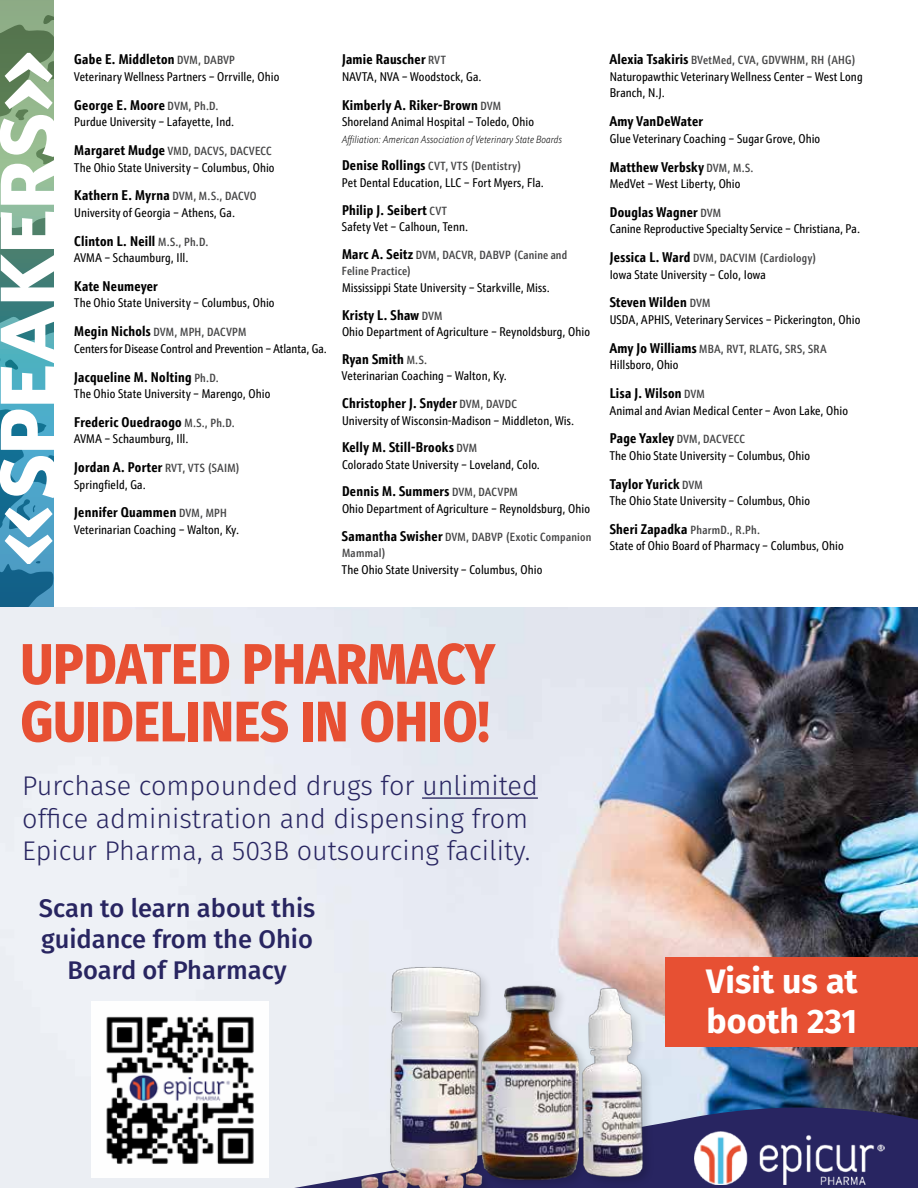
<style>
.page{position:relative;width:918px;height:1188px;background:#fff}
.page>*{position:absolute;margin:0;border:0;box-sizing:border-box;transform-origin:0 0}
.t1{font:900 81px "Schnebel Sans ME";letter-spacing:-.015em;color:#fff}
.t2{font:800 57.15px/57.6px "Fira Sans";color:#e75033;scale:.88 1}
.t3{font:700 33.9px/40.7px "Fira Sans";color:#fff}
.t4{font:300 27px/32.4px "Fira Sans";color:#282561}
.t5{font:500 25.5px/30.6px "Fira Sans";color:#282561;text-align:center}
.t6{font:700 14.25px "Schnebel Sans Pro Comp";letter-spacing:.02em;color:#000}
.t7{font:12.75px/16.5px "Schnebel Sans Pro Comp";letter-spacing:.01em;color:#000}
.t8{font:500 12px/16.5px "Schnebel Sans Pro Comp";letter-spacing:.025em;color:#464647}
.t9{font:italic 100 10.5px "Schnebel Sans Pro Comp";letter-spacing:.01em;color:#000}
.s1{font-weight:500;font-size:12px;color:#464647}
.s2{font-weight:700;font-size:14.25px;color:#000}
</style>
<div class="page">
<svg style="left:0;top:391px;width:54px;height:217px;background:#4998b8"></svg>
<svg style="left:0;top:0;width:54px;height:384px;background:#71a28d"></svg>
<img style="left:0;top:608px;width:918px;height:465px">
<hr style="left:422px;top:797px;width:116px;height:2px;background:#282561">
<img style="left:92px;top:1002px;width:177px;height:71px">
<svg style="left:0;top:1073px;width:918px;height:115px"></svg>
<img style="left:695px;top:1132px;width:190px;height:53px">
<div style="left:358px;top:965px;width:297px;height:223px;background:#000;opacity:.17"></div>
<img style="left:360px;top:960px;width:286px;height:228px">
<div style="left:665px;top:957px;width:253px;height:90px;background:#e75033"></div>
<h1 class="t1" style="left:-44px;top:499px;width:387px;rotate:-90deg">SPEAKERS</h1>
<p class="t6" style="left:74px;top:50px;width:162px">Gabe E. Middleton <span class="s1">DVM, DABVP</span></p>
<p class="t7" style="left:74px;top:68px;width:207px">Veterinary Wellness Partners – Orrville, Ohio</p>
<p class="t6" style="left:74px;top:96px;width:146px">George E. Moore <span class="s1">DVM, Ph.D.</span></p>
<p class="t7" style="left:74px;top:113px;width:162px">Purdue University – Lafayette, Ind.</p>
<p class="t8" style="left:74px;top:142px;width:199px"><span class="s2">Margaret Mudge</span> VMD, DACVS, DACVECC</p>
<p class="t7" style="left:74px;top:159px;width:202px">The Ohio State University – Columbus, Ohio</p>
<p class="t6" style="left:74px;top:186px;width:184px">Kathern E. Myrna <span class="s1">DVM, M.S., DACVO</span></p>
<p class="t7" style="left:74px;top:204px;width:162px">University of Georgia – Athens, Ga.</p>
<p class="t6" style="left:74px;top:231px;width:136px">Clinton L. Neill <span class="s1">M.S., Ph.D.</span></p>
<p class="t7" style="left:74px;top:249px;width:116px">AVMA – Schaumburg, Ill.</p>
<p class="t6" style="left:74px;top:277px;width:85px">Kate Neumeyer</p>
<p class="t7" style="left:74px;top:295px;width:202px">The Ohio State University – Columbus, Ohio</p>
<p class="t8" style="left:74px;top:324px;width:174px"><span class="s2">Megin Nichols</span> DVM, MPH, DACVPM</p>
<p class="t7" style="left:74px;top:340px;width:254px">Centers for Disease Control and Prevention – Atlanta, Ga.</p>
<p class="t6" style="left:74px;top:367px;width:146px">Jacqueline M. Nolting <span class="s1">Ph.D.</span></p>
<p class="t7" style="left:74px;top:385px;width:198px">The Ohio State University – Marengo, Ohio</p>
<p class="t6" style="left:74px;top:413px;width:162px">Frederic Ouedraogo <span class="s1">M.S., Ph.D.</span></p>
<p class="t7" style="left:74px;top:431px;width:116px">AVMA – Schaumburg, Ill.</p>
<p class="t6" style="left:74px;top:458px;width:167px">Jordan A. Porter <span class="s1">RVT, VTS (SAIM)</span></p>
<p class="t7" style="left:74px;top:476px;width:73px">Springfield, Ga.</p>
<p class="t6" style="left:74px;top:503px;width:154px">Jennifer Quammen <span class="s1">DVM, MPH</span></p>
<p class="t7" style="left:74px;top:521px;width:166px">Veterinarian Coaching – Walton, Ky.</p>
<p class="t6" style="left:342px;top:50px;width:105px">Jamie Rauscher <span class="s1">RVT</span></p>
<p class="t7" style="left:342px;top:68px;width:141px">NAVTA, NVA – Woodstock, Ga.</p>
<p class="t6" style="left:342px;top:96px;width:161px">Kimberly A. Riker-Brown <span class="s1">DVM</span></p>
<p class="t7" style="left:342px;top:113px;width:194px">Shoreland Animal Hospital – Toledo, Ohio</p>
<p class="t9" style="left:342px;top:133px;width:221px">Affiliation: American Association of Veterinary State Boards</p>
<p class="t8" style="left:342px;top:158px;width:181px"><span class="s2">Denise Rollings</span> CVT, VTS (Dentistry)</p>
<p class="t7" style="left:342px;top:174px;width:203px">Pet Dental Education, LLC – Fort Myers, Fla.</p>
<p class="t6" style="left:342px;top:201px;width:107px">Philip J. Seibert <span class="s1">CVT</span></p>
<p class="t7" style="left:342px;top:218px;width:128px">Safety Vet – Calhoun, Tenn.</p>
<p class="t8" style="left:342px;top:246px;width:227px"><span class="s2">Marc A. Seitz</span> DVM, DACVR, DABVP (Canine and<br>Feline Practice)</p>
<p class="t7" style="left:342px;top:279px;width:209px">Mississippi State University – Starkville, Miss.</p>
<p class="t6" style="left:342px;top:305px;width:102px">Kristy L. Shaw <span class="s1">DVM</span></p>
<p class="t7" style="left:342px;top:323px;width:250px">Ohio Department of Agriculture – Reynoldsburg, Ohio</p>
<p class="t6" style="left:342px;top:350px;width:87px">Ryan Smith <span class="s1">M.S.</span></p>
<p class="t7" style="left:342px;top:368px;width:166px">Veterinarian Coaching – Walton, Ky.</p>
<p class="t6" style="left:342px;top:394px;width:176px">Christopher J. Snyder <span class="s1">DVM, DAVDC</span></p>
<p class="t7" style="left:342px;top:412px;width:234px">University of Wisconsin-Madison – Middleton, Wis.</p>
<p class="t6" style="left:342px;top:438px;width:137px">Kelly M. Still-Brooks <span class="s1">DVM</span></p>
<p class="t7" style="left:342px;top:456px;width:200px">Colorado State University – Loveland, Colo.</p>
<p class="t6" style="left:342px;top:482px;width:177px">Dennis M. Summers <span class="s1">DVM, DACVPM</span></p>
<p class="t7" style="left:342px;top:500px;width:250px">Ohio Department of Agriculture – Reynoldsburg, Ohio</p>
<p class="t8" style="left:342px;top:528px;width:251px"><span class="s2">Samantha Swisher</span> DVM, DABVP (Exotic Companion<br>Mammal)</p>
<p class="t7" style="left:342px;top:561px;width:202px">The Ohio State University – Columbus, Ohio</p>
<p class="t8" style="left:610px;top:52px;width:248px"><span class="s2">Alexia Tsakiris</span> BVetMed, CVA, GDVWHM, RH (AHG)</p>
<p class="t7" style="left:610px;top:68px;width:255px">Naturopawthic Veterinary Wellness Center – West Long<br>Branch, N.J.</p>
<p class="t6" style="left:610px;top:112px;width:95px">Amy VanDeWater</p>
<p class="t7" style="left:610px;top:130px;width:212px">Glue Veterinary Coaching – Sugar Grove, Ohio</p>
<p class="t6" style="left:610px;top:157px;width:145px">Matthew Verbsky <span class="s1">DVM, M.S.</span></p>
<p class="t7" style="left:610px;top:175px;width:132px">MedVet – West Liberty, Ohio</p>
<p class="t6" style="left:610px;top:203px;width:113px">Douglas Wagner <span class="s1">DVM</span></p>
<p class="t7" style="left:610px;top:221px;width:252px">Canine Reproductive Specialty Service – Christiana, Pa.</p>
<p class="t8" style="left:610px;top:250px;width:209px"><span class="s2">Jessica L. Ward</span> DVM, DACVIM (Cardiology)</p>
<p class="t7" style="left:610px;top:266px;width:158px">Iowa State University – Colo, Iowa</p>
<p class="t6" style="left:610px;top:293px;width:102px">Steven Wilden <span class="s1">DVM</span></p>
<p class="t7" style="left:610px;top:311px;width:252px">USDA, APHIS, Veterinary Services – Pickerington, Ohio</p>
<p class="t8" style="left:610px;top:340px;width:218px"><span class="s2">Amy Jo Williams</span> MBA, RVT, RLATG, SRS, SRA</p>
<p class="t7" style="left:610px;top:356px;width:70px">Hillsboro, Ohio</p>
<p class="t6" style="left:610px;top:384px;width:97px">Lisa J. Wilson <span class="s1">DVM</span></p>
<p class="t7" style="left:610px;top:402px;width:240px">Animal and Avian Medical Center – Avon Lake, Ohio</p>
<p class="t8" style="left:610px;top:431px;width:137px"><span class="s2">Page Yaxley</span> DVM, DACVECC</p>
<p class="t7" style="left:610px;top:447px;width:202px">The Ohio State University – Columbus, Ohio</p>
<p class="t6" style="left:610px;top:474px;width:95px">Taylor Yurick <span class="s1">DVM</span></p>
<p class="t7" style="left:610px;top:492px;width:202px">The Ohio State University – Columbus, Ohio</p>
<p class="t8" style="left:610px;top:521px;width:152px"><span class="s2">Sheri Zapadka</span> PharmD., R.Ph.</p>
<p class="t7" style="left:610px;top:538px;width:235px">State of Ohio Board of Pharmacy – Columbus, Ohio</p>
<h2 class="t2" style="left:21px;top:630px;width:541px">UPDATED PHARMACY<br>GUIDELINES IN OHIO!</h2>
<h3 class="t4" style="left:22px;top:770px;width:517px">Purchase compounded drugs for unlimited office administration and dispensing from<br>Epicur Pharma, a 503B outsourcing facility.</h3>
<h3 class="t5" style="left:39px;top:892px;width:278px">Scan to learn about this guidance from the Ohio<br>Board of Pharmacy</h3>
<h3 class="t3" style="left:706px;top:958px;width:153px">Visit us at booth 231</h3>
</div>
